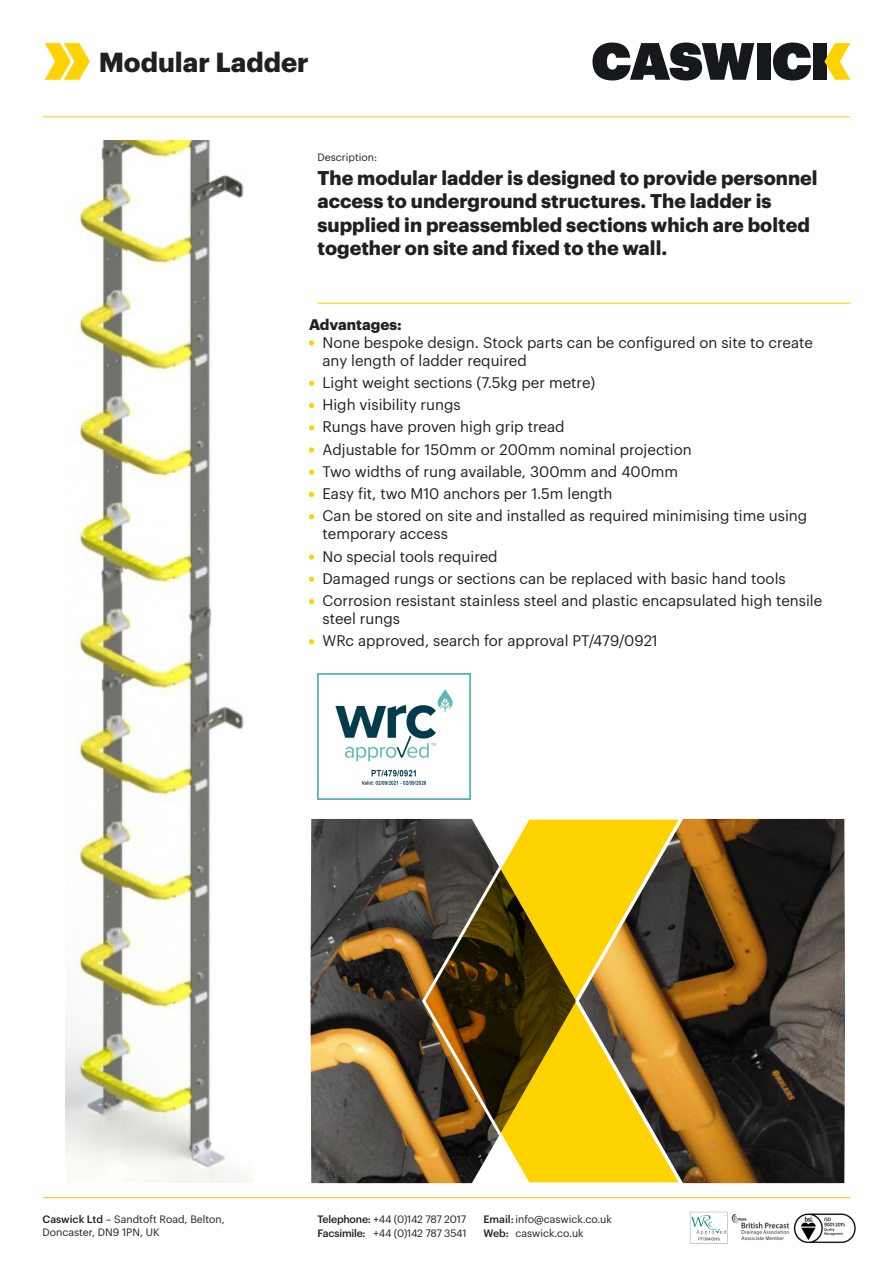
<style>
.page{position:relative;width:893px;height:1263px;background:#fff}
.page>*{position:absolute;margin:0;border:0;box-sizing:border-box;transform-origin:0 0}
.t1{font:700 27px "Graphik";color:#231f20}
.t2{font:700 19.5px/23.4px "Graphik";color:#231f20}
.t3{font:15px/18px "Graphik";color:#231f20}
.t4{font:700 15px "Graphik";color:#231f20}
.t5{font:10.5px/13.5px "Graphik";color:#231f20}
.t6{font:10.5px "Graphik";letter-spacing:-.025em;color:#231f20}
.t7{font:10.5px "Graphik";letter-spacing:-.035em;color:#231f20}
.s1{color:#fed300}
.s2{font-weight:500}
</style>
<div class="page">
<svg style="left:592px;top:43px;width:162px;height:37px"></svg>
<div style="left:757px;top:43px;width:13px;height:37px;background:#15191c"></div>
<svg style="left:773px;top:43px;width:38px;height:37px"></svg>
<div style="left:814px;top:43px;width:13px;height:37px;background:#15191c"></div>
<svg style="left:824px;top:43px;width:26px;height:37px"></svg>
<hr style="left:317px;top:303px;width:533px;height:1px;background:#fed300">
<hr style="left:43px;top:116px;width:807px;height:1px;background:#fed300">
<img style="left:66px;top:140px;width:186px;height:1042px">
<hr style="left:43px;top:1197px;width:807px;height:1px;background:#fed300">
<img style="left:689px;top:1211px;width:167px;height:33px">
<svg style="left:45px;top:43px;width:45px;height:37px"></svg>
<svg style="left:687px;top:818px;width:159px;height:366px;background:#4e3c25"></svg>
<svg style="left:310px;top:818px;width:110px;height:366px;background:#6e6351"></svg>
<svg style="left:420px;top:818px;width:267px;height:366px;background:#9f8322"></svg>
<img style="left:318px;top:673px;width:153px;height:126px">
<p class="t1" style="left:99px;top:41px;width:212px">Modular Ladder</p>
<p class="t5" style="left:317px;top:150px;width:61px">Description:</p>
<p class="t2" style="left:317px;top:164px;width:502px">The modular ladder is designed to provide personnel access to underground structures. The ladder is supplied in preassembled sections which are bolted together on site and fixed to the wall.</p>
<p class="t4" style="left:309px;top:312px;width:94px">Advantages:</p>
<p class="t3" style="left:322px;top:332px;width:492px;text-indent:-14px"><span class="s1">•</span> None bespoke design. Stock parts can be configured on site to create any length of ladder required</p>
<p class="t3" style="left:309px;top:372px;width:288px"><span class="s1">•</span> Light weight sections (7.5kg per metre)</p>
<p class="t3" style="left:309px;top:394px;width:153px"><span class="s1">•</span> High visibility rungs</p>
<p class="t3" style="left:309px;top:417px;width:257px"><span class="s1">•</span> Rungs have proven high grip tread</p>
<p class="t3" style="left:309px;top:439px;width:384px"><span class="s1">•</span> Adjustable for 150mm or 200mm nominal projection</p>
<p class="t3" style="left:309px;top:461px;width:371px"><span class="s1">•</span> Two widths of rung available, 300mm and 400mm</p>
<p class="t3" style="left:309px;top:483px;width:305px"><span class="s1">•</span> Easy fit, two M10 anchors per 1.5m length</p>
<p class="t3" style="left:322px;top:506px;width:486px;text-indent:-14px"><span class="s1">•</span> Can be stored on site and installed as required minimising time using temporary access</p>
<p class="t3" style="left:309px;top:546px;width:190px"><span class="s1">•</span> No special tools required</p>
<p class="t3" style="left:309px;top:568px;width:478px"><span class="s1">•</span> Damaged rungs or sections can be replaced with basic hand tools</p>
<p class="t3" style="left:322px;top:590px;width:501px;text-indent:-14px"><span class="s1">•</span> Corrosion resistant stainless steel and plastic encapsulated high tensile steel rungs</p>
<p class="t3" style="left:309px;top:631px;width:350px"><span class="s1">•</span> WRc approved, search for approval PT/479/0921</p>
<p class="t5" style="left:43px;top:1211px;width:184px"><span class="s2">Caswick Ltd</span> – Sandtoft Road, Belton,<br>Doncaster, DN9 1PN, UK</p>
<p class="t6" style="left:317px;top:1211px;width:150px"><span class="s2">Telephone:</span> +44 (0)142 787 2017</p>
<p class="t7" style="left:317px;top:1225px;width:151px"><span class="s2">Facsimile:</span> +44 (0)142 787 3541</p>
<p class="t5" style="left:483px;top:1211px;width:130px"><span class="s2">Email:</span>info@caswick.co.uk</p>
<p class="t5" style="left:483px;top:1225px;width:102px"><span class="s2">Web:</span> caswick.co.uk</p>
</div>
